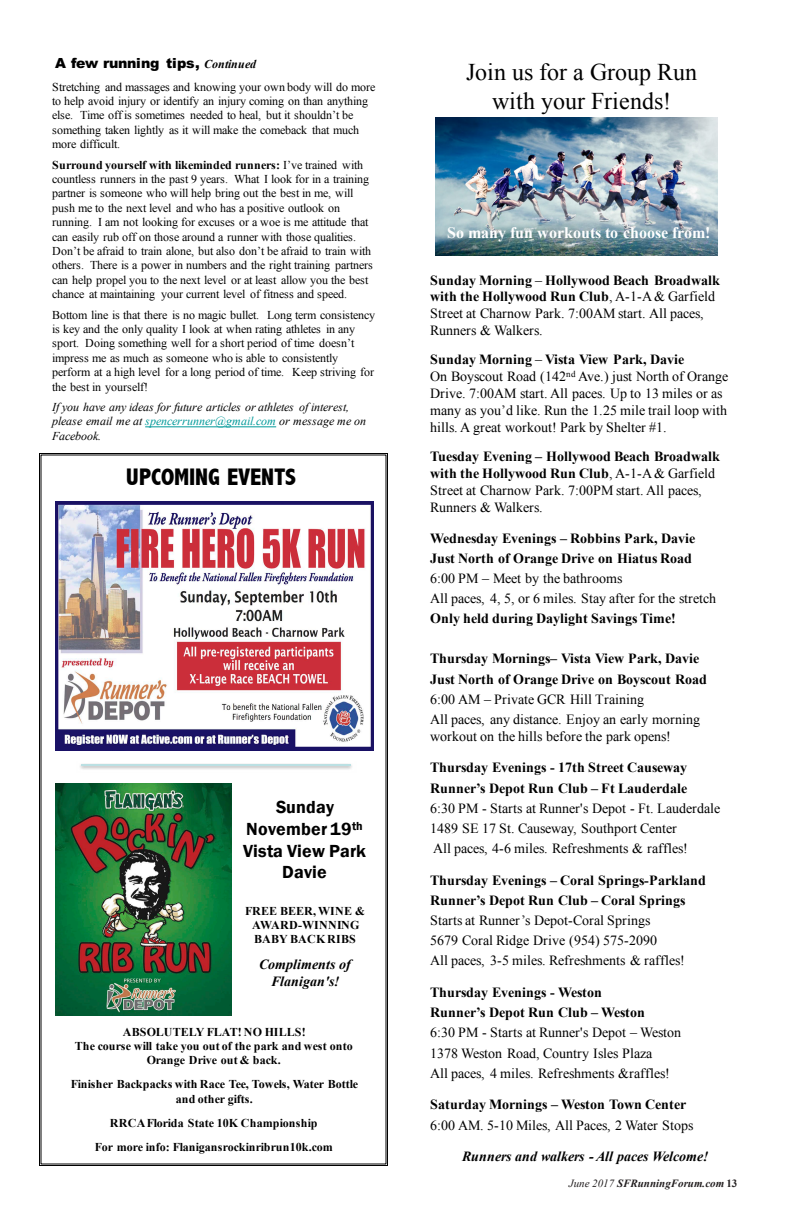
<style>
.page{position:relative;width:792px;height:1224px;background:#fff}
.page>*{position:absolute;margin:0;border:0;box-sizing:border-box;transform-origin:0 0}
.t1{font:24px/29px "Times New Roman";color:#000;text-align:center}
.t2{font:800 condensed 24px "Abadi";letter-spacing:-.01em;color:#000}
.t3{font:600 18px/21.7px "Franklin Gothic";letter-spacing:.015em;color:#000;text-align:center}
.t4{font:700 16px "Times New Roman";color:#fff}
.t5{font:14px/20.3px "Times New Roman";color:#000}
.t6{font:700 14px/20px "Times New Roman";color:#000}
.t7{font:italic 700 14px/17px "Times New Roman";color:#000;text-align:center}
.t8{font:900 14px "Arial";letter-spacing:-.025em;color:#000}
.t9{font:12px/14.3px "Times New Roman";color:#000}
.t10{font:700 12px/14px "Times New Roman";color:#000;text-align:center}
.t11{font:12px/14.3px "Times New Roman";letter-spacing:-.025em;color:#000}
.t12{font:italic 12px/14.5px "Times New Roman";color:#000}
.t13{font:italic 700 11px "Times New Roman";color:#231f20}
.s1{font-family:"Times New Roman";font-weight:700;font-style:italic;font-size:12px}
.s2{font-weight:700}
.s3{color:#099}
.s4{font-weight:400}
.s5{font-style:normal}
</style>
<div class="page">
<img style="left:435px;top:117px;width:282px;height:139px">
<svg style="left:39px;top:453px;width:349px;height:713px"></svg>
<svg style="left:145px;top:426px;width:131px;height:1px"></svg>
<img style="left:55px;top:501px;width:319px;height:250px">
<img style="left:55px;top:783px;width:176px;height:233px">
<img style="left:76px;top:761px;width:281px;height:12px">
<hr style="left:81px;top:764px;width:270px;height:2px;background:#bbe0e3">
<p class="t8" style="left:55px;top:52px;width:202px">A few running tips, <span class="s1">Continued</span></p>
<p class="t11" style="left:52px;top:79px;width:325px">Stretching and massages and knowing your own body will do more to help avoid injury or identify an injury coming on than anything else. Time off is sometimes needed to heal, but it shouldn’t be something taken lightly as it will make the comeback that much more difficult.</p>
<p class="t9" style="left:52px;top:157px;width:322px"><span class="s2">Surround yourself with likeminded runners:</span> I’ve trained with countless runners in the past 9 years. What I look for in a training partner is someone who will help bring out the best in me, will push me to the next level and who has a positive outlook on running. I am not looking for excuses or a woe is me attitude that can easily rub off on those around a runner with those qualities.<br>Don’t be afraid to train alone, but also don’t be afraid to train with others. There is a power in numbers and the right training partners can help propel you to the next level or at least allow you the best chance at maintaining your current level of fitness and speed.</p>
<p class="t9" style="left:52px;top:307px;width:324px">Bottom line is that there is no magic bullet. Long term consistency is key and the only quality I look at when rating athletes in any sport. Doing something well for a short period of time doesn’t impress me as much as someone who is able to consistently perform at a high level for a long period of time. Keep striving for the best in yourself!</p>
<p class="t12" style="left:52px;top:399px;width:316px">If you have any ideas for future articles or athletes of interest, please email me at <span class="s3">spencerrunner@gmail.com</span> or message me on<br>Facebook.</p>
<p class="t2" style="left:126px;top:463px;width:172px">UPCOMING EVENTS</p>
<p class="t3" style="left:243px;top:797px;width:124px">Sunday<br>November 19<sup>th<br></sup>Vista View Park<br>Davie</p>
<p class="t10" style="left:245px;top:904px;width:122px">FREE BEER, WINE &amp;<br>AWARD-WINNING<br>BABY BACK RIBS</p>
<p class="t7" style="left:259px;top:956px;width:93px">Compliments of<br>Flanigan's!</p>
<p class="t10" style="left:75px;top:1025px;width:279px">ABSOLUTELY FLAT! NO HILLS!<br>The course will take you out of the park and west onto<br>Orange Drive out &amp; back.</p>
<p class="t10" style="left:71px;top:1076px;width:289px;line-height:15px">Finisher Backpacks with Race Tee, Towels, Water Bottle and other gifts.</p>
<p class="t10" style="left:95px;top:1111px;width:239px;line-height:24px">RRCA Florida State 10K Championship<br>For more info: Flanigansrockinribrun10k.com</p>
<p class="t1" style="left:466px;top:57px;width:232px">Join us for a Group Run with your Friends!</p>
<p class="t4" style="left:447px;top:221px;width:265px">So many fun workouts to choose from!</p>
<p class="t5" style="left:430px;top:271px;width:291px;line-height:16.7px"><span class="s2">Sunday Morning</span> – <span class="s2">Hollywood Beach Broadwalk with the Hollywood Run Club</span>, A-1-A &amp; Garfield Street at Charnow Park. 7:00AM start. All paces, Runners &amp; Walkers.</p>
<p class="t5" style="left:430px;top:350px;width:300px;line-height:17px"><span class="s2">Sunday Morning</span> – <span class="s2">Vista View Park, Davie<br></span>On Boyscout Road (142<sup>nd</sup> Ave.) just North of Orange Drive. 7:00AM start. All paces. Up to 13 miles or as many as you’d like. Run the 1.25 mile trail loop with hills. A great workout! Park by Shelter #1.</p>
<p class="t5" style="left:430px;top:447px;width:291px;line-height:17px"><span class="s2">Tuesday Evening – Hollywood Beach Broadwalk with the Hollywood Run Club</span>, A-1-A &amp; Garfield Street at Charnow Park. 7:00PM start. All paces, Runners &amp; Walkers.</p>
<p class="t6" style="left:430px;top:528px;width:288px">Wednesday Evenings – Robbins Park, Davie Just North of Orange Drive on Hiatus Road <span class="s4">6:00 PM – Meet by the bathrooms<br>All paces, 4, 5, or 6 miles. Stay after for the stretch </span>Only held during Daylight Savings Time!</p>
<p class="t6" style="left:430px;top:647px;width:278px;line-height:20.3px">Thursday Mornings– Vista View Park, Davie Just North of Orange Drive on Boyscout Road <span class="s4">6:00 AM – Private GCR Hill Training<br>All paces, any distance. Enjoy an early morning</span></p>
<p class="t5" style="left:430px;top:726px;width:242px">workout on the hills before the park opens!</p>
<p class="t5" style="left:430px;top:757px;width:292px"><span class="s2">Thursday Evenings - 17th Street Causeway Runner’s Depot Run Club – Ft Lauderdale<br></span>6:30 PM - Starts at Runner's Depot - Ft. Lauderdale 1489 SE 17 St. Causeway, Southport Center<br>All paces, 4-6 miles. Refreshments &amp; raffles!</p>
<p class="t5" style="left:430px;top:870px;width:277px;line-height:20px"><span class="s2">Thursday Evenings – Coral Springs-Parkland Runner’s Depot Run Club – Coral Springs </span>Starts at Runner’s Depot-Coral Springs<br>5679 Coral Ridge Drive (954) 575-2090<br>All paces, 3-5 miles. Refreshments &amp; raffles!</p>
<p class="t5" style="left:430px;top:982px;width:252px"><span class="s2">Thursday Evenings - Weston<br>Runner’s Depot Run Club – Weston<br></span>6:30 PM - Starts at Runner's Depot – Weston 1378 Weston Road, Country Isles Plaza<br>All paces, 4 miles. Refreshments &amp;raffles!</p>
<p class="t5" style="left:430px;top:1093px;width:265px;line-height:21px"><span class="s2">Saturday Mornings – Weston Town Center<br></span>6:00 AM. 5-10 Miles, All Paces, 2 Water Stops</p>
<p class="t7" style="left:462px;top:1147px;width:248px">Runners and walkers - All paces Welcome!</p>
<p class="t13" style="left:569px;top:1176px;width:170px"><span class="s4">June 2017</span> SFRunningForum.com <span class="s5">13</span></p>
</div>
